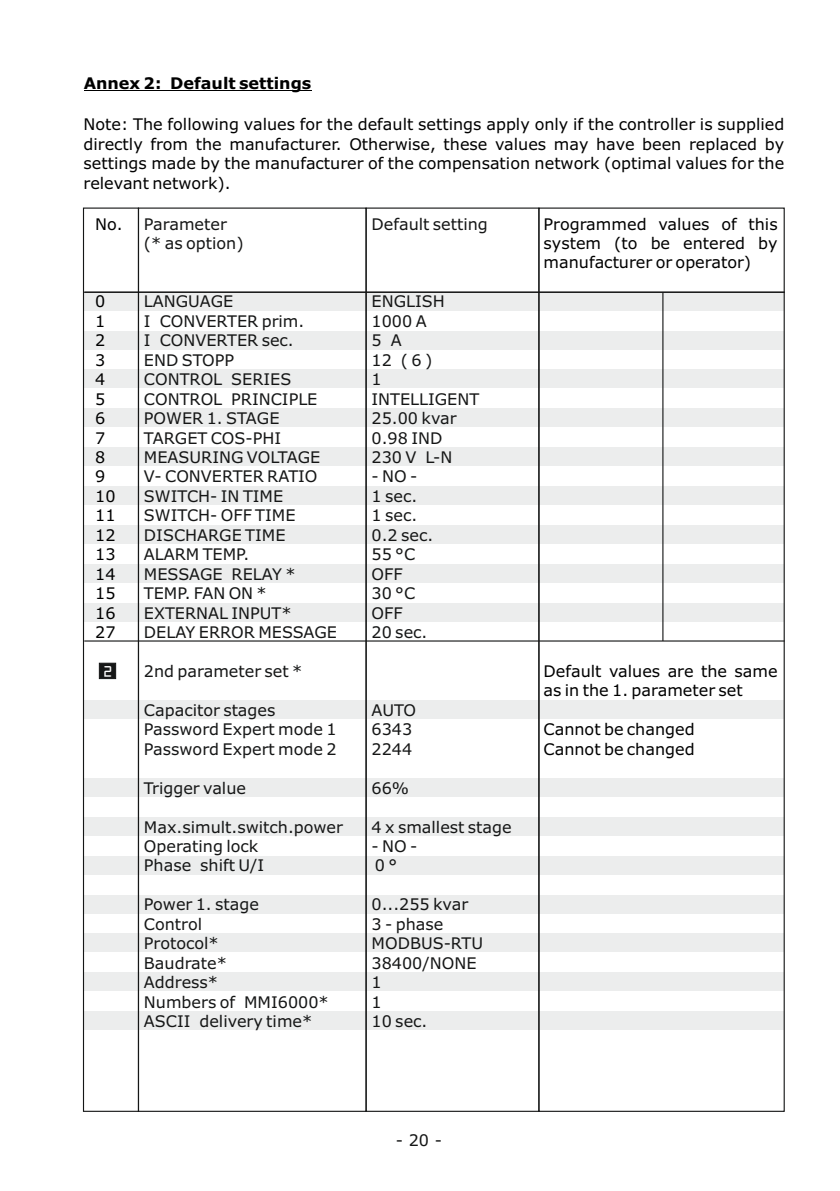
<style>
.page{position:relative;width:840px;height:1191px;background:#fff}
.page>*{position:absolute;margin:0;border:0;box-sizing:border-box;transform-origin:0 0}
.t1{font:16.4px "OCR Aby BT";color:#fff}
.t2{font:16px/19.4px "Verdana";color:#151616}
.t3{font:16px/19.4px "Verdana";color:#000}
.t4{font:700 16px "Verdana";color:#000}
</style>
<div class="page">
<div style="left:83px;top:292px;width:700px;height:19px;background:#eceded"></div>
<div style="left:83px;top:331px;width:700px;height:18px;background:#eceded"></div>
<div style="left:83px;top:369px;width:700px;height:19px;background:#eceded"></div>
<div style="left:83px;top:408px;width:700px;height:19px;background:#eceded"></div>
<div style="left:83px;top:447px;width:700px;height:19px;background:#eceded"></div>
<div style="left:83px;top:485px;width:700px;height:19px;background:#eceded"></div>
<div style="left:83px;top:525px;width:700px;height:18px;background:#eceded"></div>
<div style="left:83px;top:564px;width:700px;height:18px;background:#eceded"></div>
<div style="left:83px;top:603px;width:700px;height:19px;background:#eceded"></div>
<div style="left:83px;top:699px;width:700px;height:19px;background:#eceded"></div>
<div style="left:83px;top:778px;width:700px;height:19px;background:#eceded"></div>
<div style="left:83px;top:817px;width:700px;height:19px;background:#eceded"></div>
<div style="left:83px;top:856px;width:700px;height:19px;background:#eceded"></div>
<div style="left:83px;top:895px;width:700px;height:18px;background:#eceded"></div>
<div style="left:83px;top:933px;width:700px;height:19px;background:#eceded"></div>
<div style="left:83px;top:972px;width:700px;height:18px;background:#eceded"></div>
<div style="left:83px;top:1010px;width:700px;height:19px;background:#eceded"></div>
<div style="left:83px;top:207px;width:56px;height:904px;border:1px solid #151616"></div>
<div style="left:365px;top:207px;width:174px;height:904px;border:1px solid #151616"></div>
<div style="left:538px;top:207px;width:246px;height:904px;border:1px solid #151616"></div>
<hr style="left:84px;top:292px;width:700px;height:1px;background:#151616">
<hr style="left:84px;top:640px;width:700px;height:1px;background:#151616">
<hr style="left:84px;top:90px;width:227px;height:1px;background:#000">
<hr style="left:662px;top:292px;width:1px;height:349px;background:#151616">
<svg style="left:99px;top:663px;width:17px;height:16px"></svg>
<p class="t4" style="left:84px;top:77px;width:229px">Annex 2: Default settings</p>
<p class="t3" style="left:83px;top:116px;width:702px;text-align:justify">Note: The following values for the default settings apply only if the controller is supplied directly from the manufacturer. Otherwise, these values may have been replaced by settings made by the manufacturer of the compensation network (optimal values for the relevant network).</p>
<p class="t3" style="left:95px;top:215px;width:29px">No.</p>
<p class="t2" style="left:144px;top:215px;width:101px">Parameter (* as option)</p>
<p class="t2" style="left:371px;top:215px;width:118px">Default setting</p>
<p class="t3" style="left:543px;top:215px;width:235px;text-align:justify">Programmed values of this system (to be entered by manufacturer or operator)</p>
<p class="t3" style="left:95px;top:293px;width:22px">0<br>1<br>2<br>3<br>4<br>5<br>6<br>7<br>8<br>9<br>10<br>11<br>12<br>13<br>14<br>15<br>16<br>27</p>
<p class="t1" style="left:103px;top:663px;width:12px">2</p>
<p class="t2" style="left:144px;top:293px;width:194px">LANGUAGE<br>I CONVERTER prim.<br>I CONVERTER sec.<br>END STOPP<br>CONTROL SERIES<br>CONTROL PRINCIPLE<br>POWER 1. STAGE<br>TARGET COS-PHI<br>MEASURING VOLTAGE<br>V- CONVERTER RATIO<br>SWITCH- IN TIME<br>SWITCH- OFF TIME<br>DISCHARGE TIME<br>ALARM TEMP.<br>MESSAGE RELAY *<br>TEMP. FAN ON *<br>EXTERNAL INPUT*<br>DELAY ERROR MESSAGE</p>
<p class="t2" style="left:144px;top:663px;width:160px">2nd parameter set *</p>
<p class="t2" style="left:144px;top:701px;width:194px">Capacitor stages<br>Password Expert mode 1<br>Password Expert mode 2</p>
<p class="t2" style="left:144px;top:779px;width:104px">Trigger value</p>
<p class="t2" style="left:144px;top:818px;width:200px">Max.simult.switch.power<br>Operating lock<br>Phase shift U/I</p>
<p class="t2" style="left:144px;top:896px;width:186px">Power 1. stage<br>Control<br>Protocol*<br>Baudrate*<br>Address*<br>Numbers of MMI6000*<br>ASCII delivery time*</p>
<p class="t2" style="left:371px;top:293px;width:109px">ENGLISH<br>1000 A<br>5 A<br>12 ( 6 )<br>1<br>INTELLIGENT<br>25.00 kvar<br>0.98 IND<br>230 V L-N</p>
<p class="t2" style="left:371px;top:468px;width:63px">- NO -<br>1 sec.<br>1 sec.<br>0.2 sec.<br>55 °C<br>OFF<br>30 °C<br>OFF<br>20 sec.</p>
<p class="t2" style="left:371px;top:701px;width:46px">AUTO<br>6343<br>2244</p>
<p class="t2" style="left:371px;top:779px;width:39px">66%</p>
<p class="t2" style="left:371px;top:818px;width:141px">4 x smallest stage</p>
<p class="t2" style="left:371px;top:838px;width:47px">- NO -<br>0 °</p>
<p class="t2" style="left:371px;top:896px;width:113px">0...255 kvar<br>3 - phase<br>MODBUS-RTU<br>38400/NONE<br>1<br>1<br>10 sec.</p>
<p class="t3" style="left:543px;top:663px;width:235px">Default values are the same as in the 1. parameter set</p>
<p class="t3" style="left:543px;top:721px;width:152px">Cannot be changed<br>Cannot be changed</p>
<p class="t2" style="left:395px;top:1131px;width:48px">- 20 -</p>
</div>
